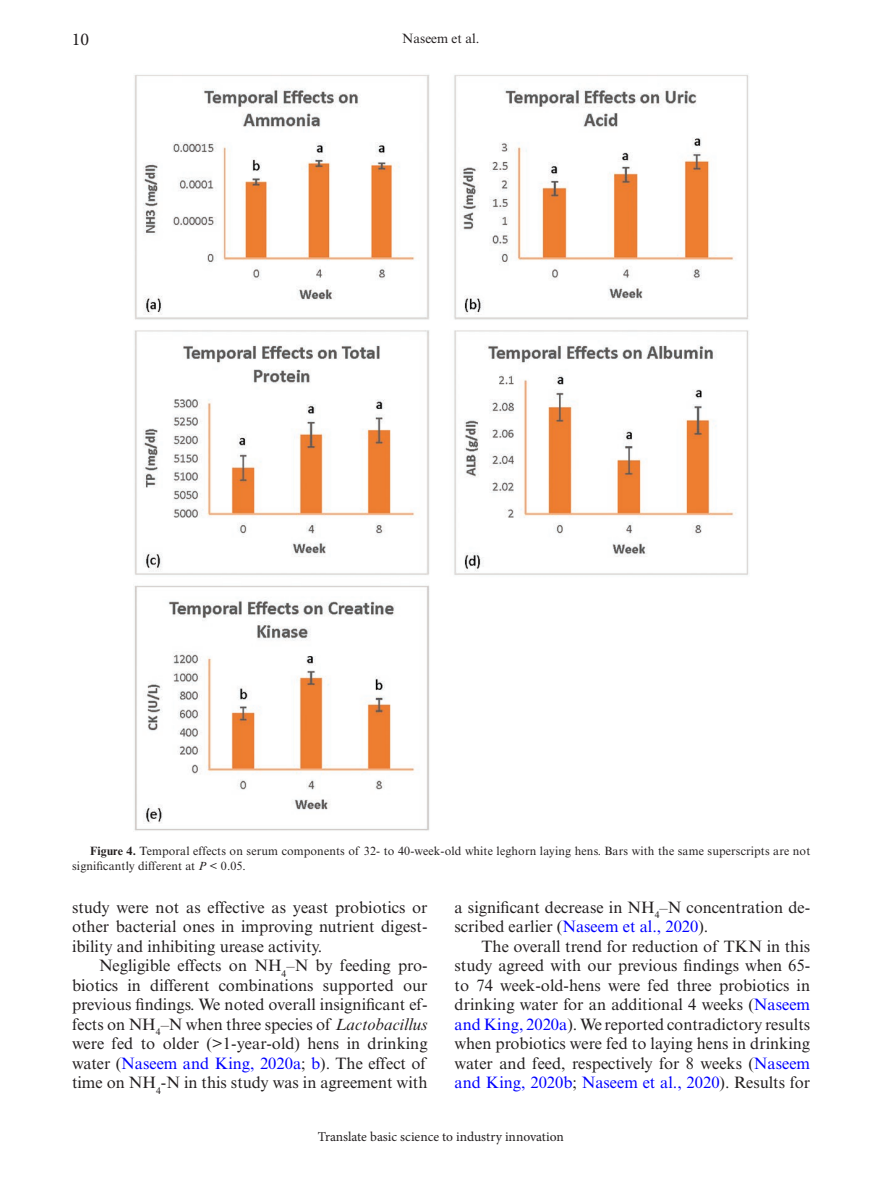
<style>
.page{position:relative;width:891px;height:1188px;background:#fff}
.page>*{position:absolute;margin:0;border:0;box-sizing:border-box;transform-origin:0 0}
.t1{font:18px "Minion Pro";color:#231f20}
.t2{font:16.5px/19.5px "Times New Roman MT Std";color:#231f20;text-align:justify}
.t3{font:13.5px "Minion Pro";color:#231f20}
.t4{font:13.5px "Times New Roman MT Std";color:#231f20}
.t5{font:12px/15px "Times New Roman MT Std";letter-spacing:.01em;color:#231f20}
.s1{font-weight:700}
.s2{font-style:italic}
.s3{color:#00f}
</style>
<div class="page">
<img style="left:134px;top:74px;width:615px;height:757px">
<p class="t1" style="left:72px;top:27px;width:19px">10</p>
<p class="t4" style="left:402px;top:30px;width:79px">Naseem et al.</p>
<p class="t5" style="left:72px;top:843px;width:739px;text-indent:18px"><span class="s1">Figure 4.</span> Temporal effects on serum components of 32- to 40-week-old white leghorn laying hens. Bars with the same superscripts are not significantly different at <span class="s2">P</span> &lt; 0.05.</p>
<p class="t2" style="left:72px;top:898px;width:357px">study were not as effective as yeast probiotics or other bacterial ones in improving nutrient digest&shy;ibility and inhibiting urease activity.</p>
<p class="t2" style="left:72px;top:956px;width:357px;text-indent:27px">Negligible effects on NH<sub>4</sub>–N by feeding pro&shy;biotics in different combinations supported our previous findings. We noted overall insignificant ef&shy;fects on NH<sub>4</sub>–N when three species of <span class="s2">Lactobacillus </span>were fed to older (&gt;1-year-old) hens in drinking water (<span class="s3">Naseem and King, 2020a</span>; <span class="s3">b</span>). The effect of time on NH<sub>4</sub>-N in this study was in agreement with</p>
<p class="t2" style="left:455px;top:898px;width:357px">a significant decrease in NH<sub>4</sub>–N concentration de&shy;scribed earlier (<span class="s3">Naseem et al., 2020</span>).</p>
<p class="t2" style="left:455px;top:937px;width:357px;text-indent:27px">The overall trend for reduction of TKN in this study agreed with our previous findings when 65- to 74 week-old-hens were fed three probiotics in drinking water for an additional 4 weeks (<span class="s3">Naseem and King, 2020a</span>). We reported contradictory results when probiotics were fed to laying hens in drinking water and feed, respectively for 8 weeks (<span class="s3">Naseem and King, 2020b</span>; <span class="s3">Naseem et al., 2020</span>). Results for</p>
<p class="t3" style="left:318px;top:1128px;width:247px">Translate basic science to industry innovation</p>
</div>
